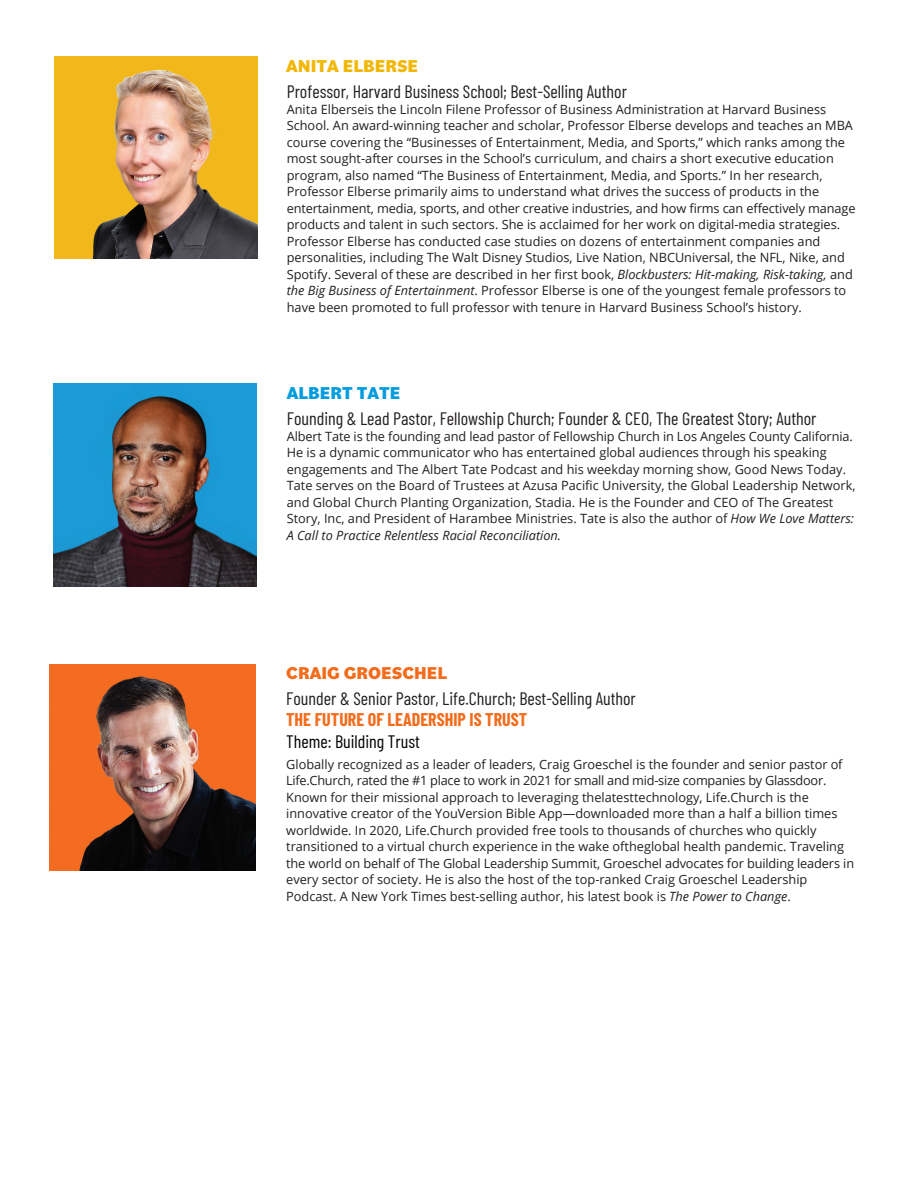
<style>
.page{position:relative;width:918px;height:1188px;background:#fff}
.page>*{position:absolute;margin:0;border:0;box-sizing:border-box;transform-origin:0 0}
.t1{font:18px/26.1px "Barlow Condensed";color:#231f20}
.t2{font:700 18px/21.6px "Barlow Condensed";color:#f36c1c}
.t3{font:12.75px/16.5px "Open Sans";color:#231f20}
.s1{font-family:"Bilo";font-weight:800;color:#f2b706}
.s2{font-style:italic}
.s3{font-family:"Bilo";font-weight:800;color:#009cde}
.s4{font-family:"Bilo";font-weight:800;color:#f36c1c}
.s5{font-weight:400;color:#000}
</style>
<div class="page">
<img style="left:55px;top:56px;width:202px;height:203px">
<img style="left:50px;top:664px;width:206px;height:207px">
<img style="left:53px;top:383px;width:203px;height:203px">
<p class="t1" style="left:286px;top:51px;width:342px"><span class="s1">ANITA ELBERSE<br></span>Professor, Harvard Business School; Best-Selling Author</p>
<p class="t3" style="left:287px;top:101px;width:570px">Anita Elberseis the Lincoln Filene Professor of Business Administration at Harvard Business School. An award-winning teacher and scholar, Professor Elberse develops and teaches an MBA course covering the “Businesses of Entertainment, Media, and Sports,” which ranks among the most sought-after courses in the School’s curriculum, and chairs a short executive education program, also named “The Business of Entertainment, Media, and Sports.” In her research, Professor Elberse primarily aims to understand what drives the success of products in the entertainment, media, sports, and other creative industries, and how firms can effectively manage products and talent in such sectors. She is acclaimed for her work on digital-media strategies.<br>Professor Elberse has conducted case studies on dozens of entertainment companies and personalities, including The Walt Disney Studios, Live Nation, NBCUniversal, the NFL, Nike, and Spotify. Several of these are described in her first book, <span class="s2">Blockbusters: Hit-making, Risk-taking,</span> and <span class="s2">the Big Business of Entertainment</span>. Professor Elberse is one of the youngest female professors to have been promoted to full professor with tenure in Harvard Business School’s history.</p>
<p class="t1" style="left:287px;top:378px;width:531px"><span class="s3">ALBERT TATE<br></span>Founding &amp; Lead Pastor, Fellowship Church; Founder &amp; CEO, The Greatest Story; Author</p>
<p class="t3" style="left:287px;top:428px;width:570px">Albert Tate is the founding and lead pastor of Fellowship Church in Los Angeles County California.<br>He is a dynamic communicator who has entertained global audiences through his speaking engagements and The Albert Tate Podcast and his weekday morning show, Good News Today.<br>Tate serves on the Board of Trustees at Azusa Pacific University, the Global Leadership Network, and Global Church Planting Organization, Stadia. He is the Founder and CEO of The Greatest Story, Inc, and President of Harambee Ministries. Tate is also the author of <span class="s2">How We Love Matters:<br>A Call to Practice Relentless Racial Reconciliation.</span></p>
<p class="t1" style="left:286px;top:659px;width:351px;line-height:25.5px"><span class="s4">CRAIG GROESCHEL<br></span>Founder &amp; Senior Pastor, Life.Church; Best-Selling Author</p>
<p class="t2" style="left:286px;top:708px;width:243px">THE FUTURE OF LEADERSHIP IS TRUST<br><span class="s5">Theme: Building Trust</span></p>
<p class="t3" style="left:286px;top:756px;width:570px">Globally recognized as a leader of leaders, Craig Groeschel is the founder and senior pastor of Life.Church, rated the #1 place to work in 2021 for small and mid-size companies by Glassdoor.<br>Known for their missional approach to leveraging thelatesttechnology, Life.Church is the innovative creator of the YouVersion Bible App—downloaded more than a half a billion times worldwide. In 2020, Life.Church provided free tools to thousands of churches who quickly transitioned to a virtual church experience in the wake oftheglobal health pandemic. Traveling the world on behalf of The Global Leadership Summit, Groeschel advocates for building leaders in every sector of society. He is also the host of the top-ranked Craig Groeschel Leadership Podcast. A New York Times best-selling author, his latest book is <span class="s2">The Power to Change</span>.</p>
</div>
